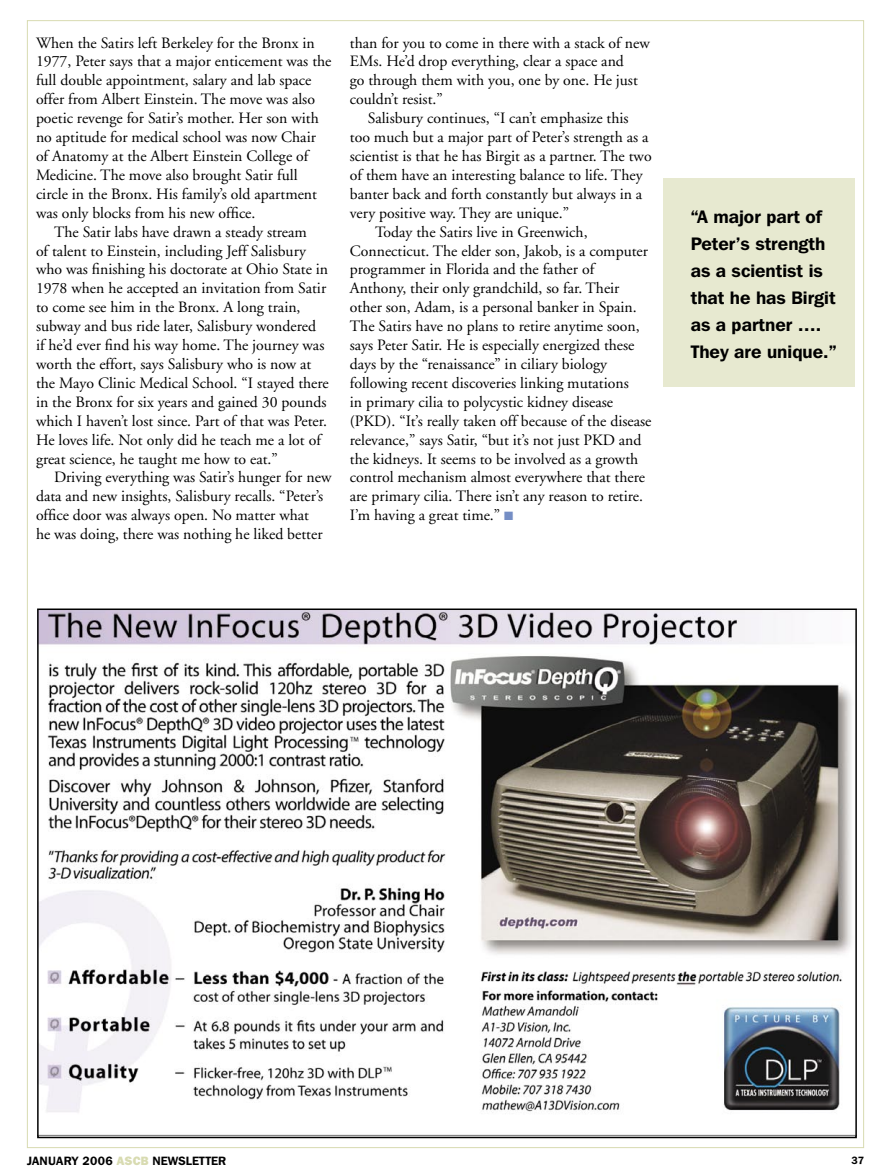
<style>
.page{position:relative;width:891px;height:1175px;background:#fff}
.page>*{position:absolute;margin:0;border:0;box-sizing:border-box;transform-origin:0 0}
.CALL_OUT_BODY{font:600 18px/27px "Franklin Gothic IT Cby BT";color:#000}
.BODY_TEXT{font:15.75px/18.9px "Adobe Garamond";color:#000}
.t1{font:600 12px "Franklin Gothic IT Cby BT";letter-spacing:.005em;color:#000}
.t2{font:600 10.5px "Franklin Gothic IT Cby BT";color:#000}
.s1{color:#758ec5}
.s2{font-weight:800;color:#d8dbb1}
</style>
<div class="page">
<div style="left:664px;top:178px;width:191px;height:209px;background:#e7e9d0"></div>
<img style="left:40px;top:611px;width:814px;height:524px">
<p class="BODY_TEXT" style="left:36px;top:33px;width:297px">When the Satirs left Berkeley for the Bronx in 1977, Peter says that a major enticement was the full double appointment, salary and lab space offer from Albert Einstein. The move was also poetic revenge for Satir’s mother. Her son with no aptitude for medical school was now Chair of Anatomy at the Albert Einstein College of Medicine. The move also brought Satir full circle in the Bronx. His family’s old apartment was only blocks from his new office.</p>
<p class="BODY_TEXT" style="left:36px;top:222px;width:294px;text-indent:18px">The Satir labs have drawn a steady stream<br>of talent to Einstein, including Jeff Salisbury who was finishing his doctorate at Ohio State in 1978 when he accepted an invitation from Satir to come see him in the Bronx. A long train, subway and bus ride later, Salisbury wondered<br>if he’d ever find his way home. The journey was worth the effort, says Salisbury who is now at the Mayo Clinic Medical School. “I stayed there in the Bronx for six years and gained 30 pounds which I haven’t lost since. Part of that was Peter.<br>He loves life. Not only did he teach me a lot of great science, he taught me how to eat.”</p>
<p class="BODY_TEXT" style="left:36px;top:468px;width:297px;text-indent:18px">Driving everything was Satir’s hunger for new data and new insights, Salisbury recalls. “Peter’s office door was always open. No matter what<br>he was doing, there was nothing he liked better</p>
<p class="BODY_TEXT" style="left:350px;top:33px;width:301px">than for you to come in there with a stack of new EMs. He’d drop everything, clear a space and<br>go through them with you, one by one. He just couldn’t resist.”</p>
<p class="BODY_TEXT" style="left:350px;top:109px;width:303px;text-indent:18px">Salisbury continues, “I can’t emphasize this too much but a major part of Peter’s strength as a scientist is that he has Birgit as a partner. The two of them have an interesting balance to life. They banter back and forth constantly but always in a very positive way. They are unique.”</p>
<p class="BODY_TEXT" style="left:350px;top:222px;width:303px;text-indent:25px">Today the Satirs live in Greenwich, Connecticut. The elder son, Jakob, is a computer programmer in Florida and the father of Anthony, their only grandchild, so far. Their other son, Adam, is a personal banker in Spain.<br>The Satirs have no plans to retire anytime soon, says Peter Satir. He is especially energized these days by the “renaissance” in ciliary biology following recent discoveries linking mutations<br>in primary cilia to polycystic kidney disease (PKD). “It’s really taken off because of the disease relevance,” says Satir, “but it’s not just PKD and the kidneys. It seems to be involved as a growth control mechanism almost everywhere that there are primary cilia. There isn’t any reason to retire.<br>I’m having a great time.” <span class="s1">■</span></p>
<p class="CALL_OUT_BODY" style="left:691px;top:202px;width:147px">“A major part of<br>Peter’s strength as a scientist is that he has Birgit as a partner ….<br>They are unique.”</p>
<p class="t1" style="left:27px;top:1152px;width:201px">JANUARY 2006 <span class="s2">ASCB</span> NEWSLETTER</p>
<p class="t2" style="left:852px;top:1153px;width:14px">37</p>
</div>
